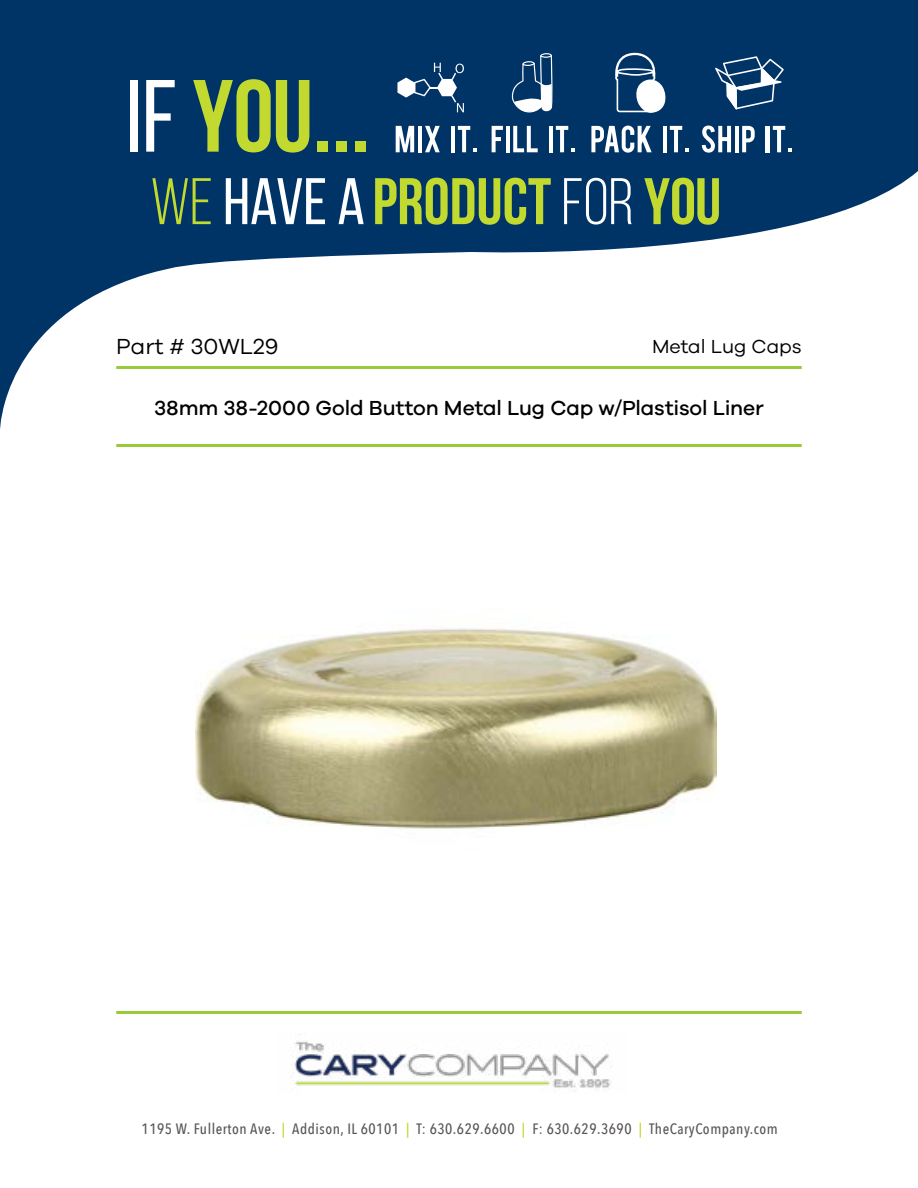
<style>
.page{position:relative;width:918px;height:1188px;background:#fff}
.page>*{position:absolute;margin:0;border:0;box-sizing:border-box;transform-origin:0 0}
.t1{font:22.5px "Galano Grotesque";color:#000}
.t2{font:500 21px "Galano Grotesque";letter-spacing:-.005em;color:#000}
.t3{font:19.5px "Galano Grotesque";color:#000}
.t4{font:500 15px "Avenir Next Condensed";letter-spacing:.035em;color:#5a5655}
.s1{color:#c2d930}
</style>
<div class="page">
<svg style="left:0;top:0;width:918px;height:429px;fill:#036"></svg>
<div style="left:130px;top:80px;width:8px;height:72px;background:#fff"></div>
<svg style="left:146px;top:80px;width:29px;height:72px"></svg>
<svg style="left:193px;top:79px;width:116px;height:74px"></svg>
<div style="left:317px;top:141px;width:11px;height:11px;background:#c2d930"></div>
<div style="left:336px;top:141px;width:11px;height:11px;background:#c2d930"></div>
<div style="left:355px;top:141px;width:11px;height:11px;background:#c2d930"></div>
<svg style="left:152px;top:178px;width:59px;height:46px"></svg>
<svg style="left:226px;top:178px;width:99px;height:46px"></svg>
<svg style="left:339px;top:178px;width:25px;height:46px"></svg>
<svg style="left:375px;top:178px;width:176px;height:47px"></svg>
<svg style="left:564px;top:178px;width:68px;height:47px"></svg>
<svg style="left:644px;top:178px;width:75px;height:47px"></svg>
<svg style="left:614px;top:52px;width:52px;height:61px"></svg>
<svg style="left:397px;top:63px;width:67px;height:49px"></svg>
<svg style="left:715px;top:56px;width:69px;height:53px"></svg>
<svg style="left:511px;top:53px;width:42px;height:60px"></svg>
<svg style="left:396px;top:126px;width:18px;height:26px"></svg>
<hr style="left:418px;top:126px;width:4px;height:26px;background:#fff">
<svg style="left:425px;top:126px;width:15px;height:26px"></svg>
<hr style="left:451px;top:126px;width:4px;height:26px;background:#fff">
<svg style="left:458px;top:126px;width:19px;height:26px"></svg>
<svg style="left:492px;top:126px;width:11px;height:26px"></svg>
<hr style="left:506px;top:126px;width:4px;height:26px;background:#fff">
<svg style="left:513px;top:126px;width:25px;height:26px"></svg>
<hr style="left:549px;top:126px;width:4px;height:26px;background:#fff">
<svg style="left:556px;top:126px;width:19px;height:26px"></svg>
<svg style="left:591px;top:126px;width:61px;height:27px"></svg>
<hr style="left:663px;top:126px;width:4px;height:26px;background:#fff">
<svg style="left:670px;top:126px;width:19px;height:26px"></svg>
<svg style="left:702px;top:126px;width:29px;height:27px"></svg>
<hr style="left:735px;top:126px;width:4px;height:26px;background:#fff">
<svg style="left:742px;top:126px;width:13px;height:26px"></svg>
<hr style="left:766px;top:126px;width:4px;height:26px;background:#fff">
<svg style="left:773px;top:126px;width:19px;height:26px"></svg>
<hr style="left:116px;top:366px;width:686px;height:3px;background:#9aca3c">
<hr style="left:116px;top:444px;width:686px;height:3px;background:#9aca3c">
<hr style="left:116px;top:1011px;width:686px;height:3px;background:#9aca3c">
<img style="left:195px;top:628px;width:522px;height:201px">
<img style="left:291px;top:1041px;width:322px;height:50px">
<h1 class="t1" style="left:116px;top:333px;width:164px">Part # 30WL29</h1>
<h3 class="t3" style="left:652px;top:335px;width:151px">Metal Lug Caps</h3>
<h2 class="t2" style="left:154px;top:395px;width:611px">38mm 38-2000 Gold Button Metal Lug Cap w/Plastisol Liner</h2>
<p class="t4" style="left:142px;top:1120px;width:638px">1195 W. Fullerton Ave. <span class="s1">|</span> Addison, IL 60101 <span class="s1">|</span> T: 630.629.6600 <span class="s1">|</span> F: 630.629.3690 <span class="s1">|</span> TheCaryCompany.com</p>
</div>
